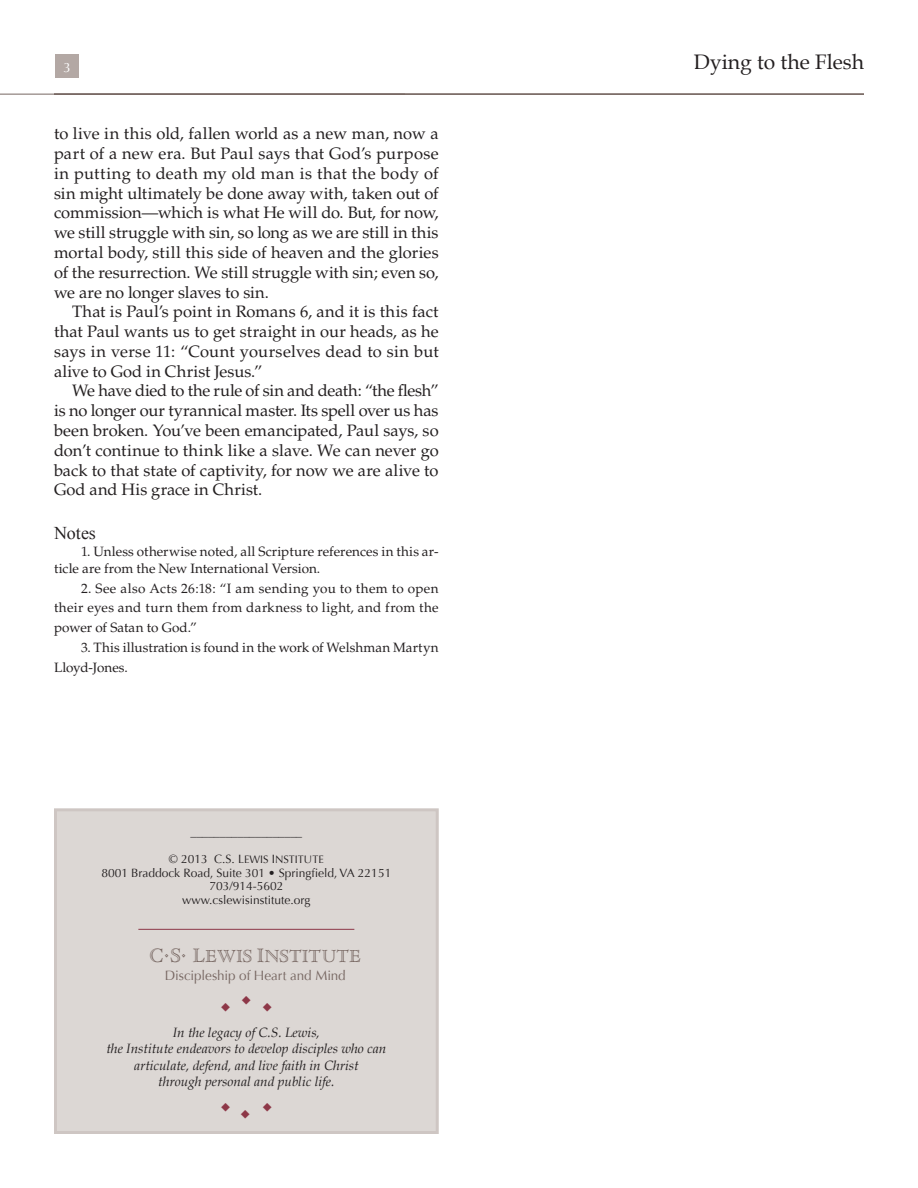
<style>
.page{position:relative;width:918px;height:1188px;background:#fff}
.page>*{position:absolute;margin:0;border:0;box-sizing:border-box;transform-origin:0 0}
.t1{font:21px "Book Antiqua";color:#231f20}
.Body_Text{font:18.9px "Cloister Std Open Face SC900";letter-spacing:.005em;color:#776762}
.Endnote_Text{font:18px "Times New Roman";color:#231f20}
.Body_Text-2{font:16.5px/19.8px "Palatino";color:#231f20;text-align:justify}
.Endnote{font:13.5px/19.8px "Palatino";letter-spacing:.01em;color:#231f20}
.t2{font:italic 13.5px "Book Antiqua";color:#231f20}
.Body_Text-3{font:13.5px "Optima";letter-spacing:-.005em;color:#776762}
.t3{font:13.5px "Optima";color:#fff}
.t4{font:12px "Optima";color:#231f20}
.t5{font:10.8px "Optima Regular SC900";color:#231f20}
.s1{font-family:"Optima";font-size:12px}
.s2{font-size:12px}
.s3{font-size:21px}
</style>
<div class="page">
<div style="left:55px;top:54px;width:24px;height:24px;background:#b3a8a4"></div>
<hr style="left:54px;top:94px;width:810px;height:1px;background:#776762">
<hr style="left:0;top:94px;width:405px;height:1px;background:#776762">
<div style="left:54px;top:808px;width:385px;height:326px;background:#dcd7d4;border:3px solid #cec6c3"></div>
<hr style="left:138px;top:929px;width:216px;height:1px;background:#8d3747">
<p class="t3" style="left:63px;top:60px;width:9px">3</p>
<p class="t1" style="left:694px;top:49px;width:172px">Dying to the Flesh</p>
<p class="Body_Text-2" style="left:54px;top:124px;width:386px">to live in this old, fallen world as a new man, now a part of a new era. But Paul says that God’s purpose in putting to death my old man is that the body of sin might ultimately be done away with, taken out of commission—which is what He will do. But, for now, we still struggle with sin, so long as we are still in this mortal body, still this side of heaven and the glories of the resurrection. We still struggle with sin; even so, we are no longer slaves to sin.</p>
<p class="Body_Text-2" style="left:54px;top:302px;width:386px;text-indent:18px">That is Paul’s point in Romans 6, and it is this fact that Paul wants us to get straight in our heads, as he says in verse 11: “Count yourselves dead to sin but alive to God in Christ Jesus.”</p>
<p class="Body_Text-2" style="left:54px;top:381px;width:386px;text-indent:18px">We have died to the rule of sin and death: “the flesh” is no longer our tyrannical master. Its spell over us has been broken. You’ve been emancipated, Paul says, so don’t continue to think like a slave. We can never go back to that state of captivity, for now we are alive to God and His grace in Christ.</p>
<p class="Endnote_Text" style="left:54px;top:521px;width:43px">Notes</p>
<p class="Endnote" style="left:54px;top:543px;width:386px;line-height:16.8px;text-indent:27px">1. Unless otherwise noted, all Scripture references in this ar&shy;ticle are from the New International Version.</p>
<p class="Endnote" style="left:54px;top:578px;width:386px;text-align:justify;text-indent:27px">2. See also Acts 26:18: “I am sending you to them to open their eyes and turn them from darkness to light, and from the power of Satan to God.”</p>
<p class="Endnote" style="left:54px;top:638px;width:386px;text-indent:27px">3. This illustration is found in the work of Welshman Martyn<br>Lloyd-Jones.</p>
<p class="t4" style="left:190px;top:825px;width:113px">___________________</p>
<p class="t5" style="left:169px;top:853px;width:156px"><span class="s1">© 2013</span> <span class="s2">C.S. L</span>EWIS <span class="s2">I</span> NSTITUTE</p>
<p class="t4" style="left:101px;top:866px;width:291px">8001 Braddock Road, Suite 301 • Springfield, VA 22151</p>
<p class="t4" style="left:209px;top:879px;width:76px">703/914-5602</p>
<p class="t4" style="left:182px;top:893px;width:130px">www.cslewisinstitute.org</p>
<p class="Body_Text" style="left:150px;top:946px;width:213px"><span class="s3">C</span><sup>.</sup><span class="s3">S</span><sup>.</sup> <span class="s3">L</span>EWIS <span class="s3">I</span>NSTITUTE</p>
<p class="Body_Text-3" style="left:165px;top:967px;width:182px">Discipleship of Heart and Mind</p>
<p class="t2" style="left:173px;top:1024px;width:149px">In the legacy of C.S. Lewis,</p>
<p class="t2" style="left:106px;top:1041px;width:281px">the Institute endeavors to develop disciples who can</p>
<p class="t2" style="left:134px;top:1057px;width:226px">articulate, defend, and live faith in Christ</p>
<p class="t2" style="left:158px;top:1074px;width:178px">through personal and public life.</p>
</div>
